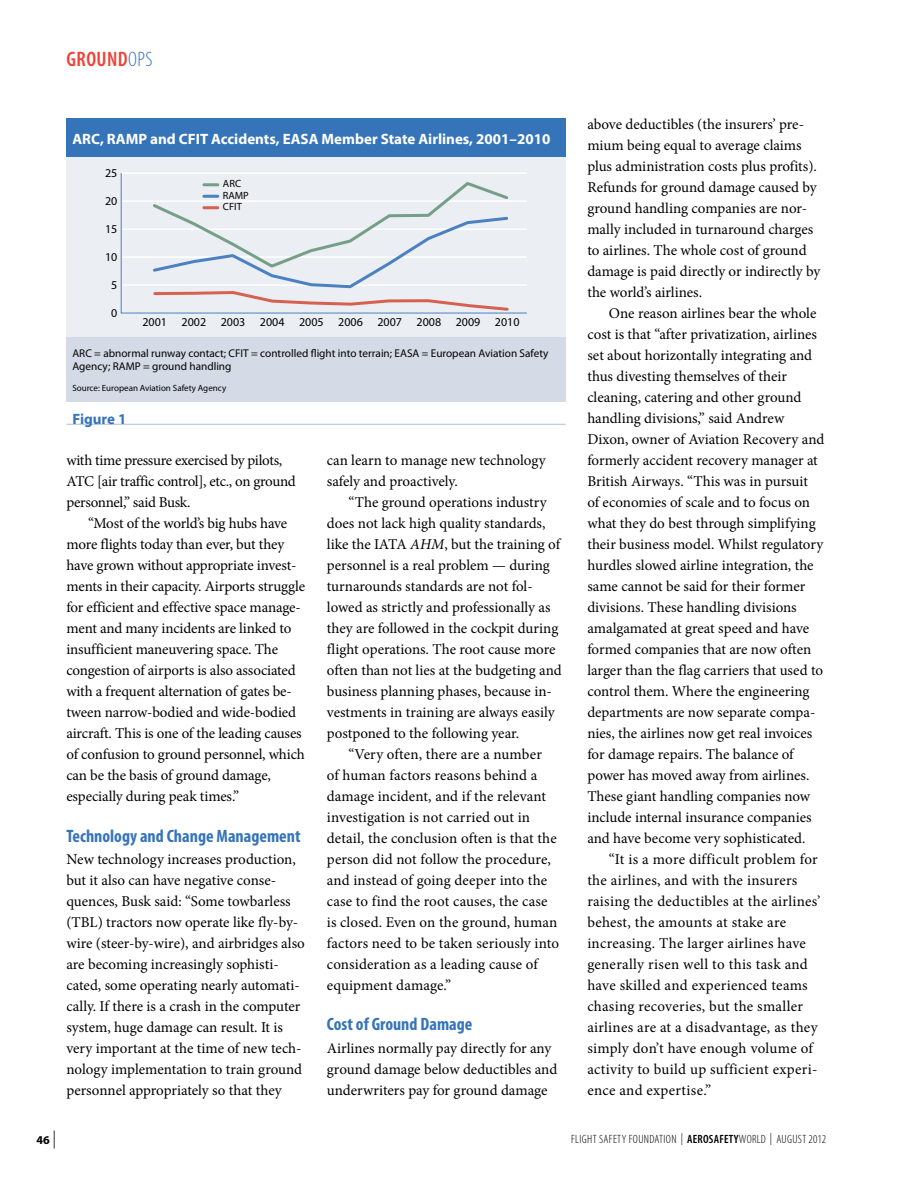
<style>
.page{position:relative;width:918px;height:1188px;background:#fff}
.page>*{position:absolute;margin:0;border:0;box-sizing:border-box;transform-origin:0 0}
.t1{font:600 condensed 21px "Myriad Pro";color:#ef4135}
.t2{font:700 condensed 18px "Myriad Pro";color:#3674ba}
.t3{font:15px/21px "Minion Pro";color:#000}
.t4{font:15px/21px "Minion Pro";letter-spacing:.02em;color:#000}
.t5{font:15px/21px "Minion Pro";letter-spacing:-.025em;color:#000}
.t6{font:700 15px "Myriad Pro";color:#fff}
.t7{font:700 15px "Myriad Pro";color:#3674ba}
.t8{font:12px "Myriad Pro";color:#000}
.t9{font:300 condensed 12px "Myriad Pro";letter-spacing:.03em;color:#000}
.t10{font:700 12px "Myriad Pro";color:#000}
.t11{font:11.25px/13.5px "Myriad Pro";color:#000}
.t12{font:10.5px/23px "Myriad Pro";color:#000}
.t13{font:9px "Myriad Pro";color:#000}
.s1{font-weight:300;color:#3674ba}
.s2{font-style:italic}
.s3{font-weight:300;font-size:18px}
.s4{font-weight:600}
</style>
<div class="page">
<div style="left:66px;top:119px;width:500px;height:38px;background:#3674ba"></div>
<div style="left:66px;top:157px;width:500px;height:180px;background:#ebeef3"></div>
<div style="left:66px;top:337px;width:500px;height:65px;background:#d4dbe6"></div>
<hr style="left:66px;top:424px;width:500px;height:1px;background:#aebfd4">
<svg style="left:120px;top:172px;width:407px;height:142px"></svg>
<hr style="left:204px;top:183px;width:14px;height:3px;background:#769f87">
<hr style="left:204px;top:206px;width:14px;height:3px;background:#d76150">
<hr style="left:204px;top:195px;width:14px;height:3px;background:#4b80c1">
<h1 class="t1" style="left:67px;top:46px;width:86px">GROUND<span class="s1">OPS</span></h1>
<p class="t6" style="left:72px;top:129px;width:479px">ARC, RAMP and CFIT Accidents, EASA Member State Airlines, 2001–2010</p>
<p class="t12" style="left:223px;top:172px;width:20px">ARC<br>CFIT</p>
<p class="t8" style="left:105px;top:165px;width:14px">25</p>
<p class="t8" style="left:105px;top:193px;width:14px">20</p>
<p class="t8" style="left:105px;top:221px;width:14px">15</p>
<p class="t8" style="left:105px;top:250px;width:14px">10</p>
<p class="t12" style="left:223px;top:183px;width:27px">RAMP</p>
<p class="t8" style="left:111px;top:278px;width:8px">5</p>
<p class="t8" style="left:111px;top:306px;width:8px">0</p>
<p class="t11" style="left:72px;top:346px;width:478px">ARC = abnormal runway contact; CFIT = controlled flight into terrain; EASA = European Aviation Safety<br>Agency; RAMP = ground handling</p>
<p class="t13" style="left:72px;top:382px;width:155px">Source: European Aviation Safety Agency</p>
<p class="t7" style="left:72px;top:409px;width:56px">Figure 1</p>
<p class="t8" style="left:142px;top:315px;width:379px">2001 2002 2003 2004 2005 2006 2007 2008 2009 2010</p>
<p class="t5" style="left:66px;top:450px;width:231px">with time pressure exercised by pilots,<br>ATC [air traffic control], etc., on ground personnel,” said Busk.</p>
<p class="t3" style="left:66px;top:513px;width:240px;text-indent:22px">“Most of the world’s big hubs have more flights today than ever, but they have grown without appropriate invest&shy;ments in their capacity. Airports struggle for efficient and effective space manage&shy;ment and many incidents are linked to insufficient maneuvering space. The congestion of airports is also associated with a frequent alternation of gates be&shy;tween narrow-bodied and wide-bodied aircraft. This is one of the leading causes of confusion to ground personnel, which can be the basis of ground damage, especially during peak times.”</p>
<p class="t2" style="left:66px;top:824px;width:236px">Technology and Change Management</p>
<p class="t3" style="left:66px;top:849px;width:240px">New technology increases production, but it also can have negative conse&shy;quences, Busk said: “Some towbarless (TBL) tractors now operate like fly-by&shy;wire (steer-by-wire), and airbridges also are becoming increasingly sophisti&shy;cated, some operating nearly automati&shy;cally. If there is a crash in the computer system, huge damage can result. It is very important at the time of new tech&shy;nology implementation to train ground personnel appropriately so that they</p>
<p class="t3" style="left:327px;top:450px;width:220px">can learn to manage new technology safely and proactively.</p>
<p class="t3" style="left:327px;top:492px;width:236px;text-indent:22px">“The ground operations industry does not lack high quality standards, like the IATA <span class="s2">AHM</span>, but the training of personnel is a real problem — during turnarounds standards are not fol&shy;lowed as strictly and professionally as they are followed in the cockpit during flight operations. The root cause more often than not lies at the budgeting and business planning phases, because in&shy;vestments in training are always easily postponed to the following year.</p>
<p class="t3" style="left:327px;top:744px;width:234px;text-indent:22px">“Very often, there are a number<br>of human factors reasons behind a damage incident, and if the relevant investigation is not carried out in detail, the conclusion often is that the person did not follow the procedure, and instead of going deeper into the case to find the root causes, the case is closed. Even on the ground, human factors need to be taken seriously into consideration as a leading cause of equipment damage.”</p>
<p class="t2" style="left:327px;top:1012px;width:147px">Cost of Ground Damage</p>
<p class="t3" style="left:327px;top:1038px;width:232px">Airlines normally pay directly for any ground damage below deductibles and underwriters pay for ground damage</p>
<p class="t3" style="left:587px;top:114px;width:235px">above deductibles (the insurers’ pre&shy;mium being equal to average claims plus administration costs plus profits).<br>Refunds for ground damage caused by ground handling companies are nor&shy;mally included in turnaround charges to airlines. The whole cost of ground damage is paid directly or indirectly by the world’s airlines.</p>
<p class="t3" style="left:587px;top:303px;width:239px;text-indent:22px">One reason airlines bear the whole cost is that “after privatization, airlines set about horizontally integrating and thus divesting themselves of their cleaning, catering and other ground handling divisions,” said Andrew Dixon, owner of Aviation Recovery and formerly accident recovery manager at British Airways. “This was in pursuit<br>of economies of scale and to focus on what they do best through simplifying their business model. Whilst regulatory hurdles slowed airline integration, the same cannot be said for their former divisions. These handling divisions amalgamated at great speed and have formed companies that are now often larger than the flag carriers that used to control them. Where the engineering departments are now separate compa&shy;nies, the airlines now get real invoices for damage repairs. The balance of power has moved away from airlines.<br>These giant handling companies now include internal insurance companies and have become very sophisticated.</p>
<p class="t4" style="left:587px;top:849px;width:235px;text-indent:22px">“It is a more difficult problem for the airlines, and with the insurers raising the deductibles at the airlines’ behest, the amounts at stake are increasing. The larger airlines have generally risen well to this task and have skilled and experienced teams chasing recoveries, but the smaller airlines are at a disadvantage, as they simply don’t have enough volume of activity to build up sufficient experi&shy;ence and expertise.”</p>
<p class="t10" style="left:37px;top:1132px;width:21px">46 <span class="s3">|</span></p>
<p class="t9" style="left:571px;top:1132px;width:257px">FLIGHT SAFETY FOUNDATION | <span class="s4">AEROSAFETY</span>WORLD | AUGUST 2012</p>
</div>
